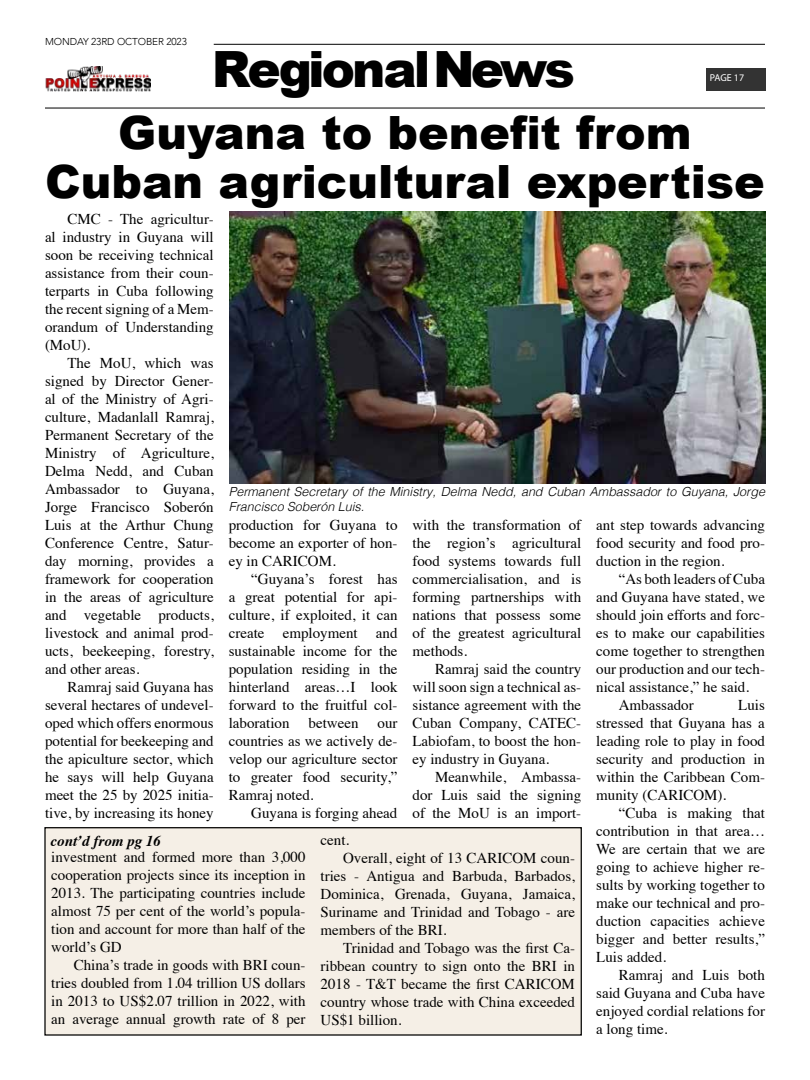
<style>
.page{position:relative;width:810px;height:1080px;background:#fff}
.page>*{position:absolute;margin:0;border:0;box-sizing:border-box;transform-origin:0 0}
.t1{font:900 50px "Arial";letter-spacing:-.06em;color:#000}
.t2{font:900 45.88px/48.8px "Arial";color:#000;text-align:center}
.t3{font:15px/18px "Times";color:#000;text-align:justify}
.t4{font:italic 700 15px "Times";color:#000}
.t5{font:italic 300 12.5px/15px "Helvetica";color:#000}
.t6{font:300 10px "Avenir";letter-spacing:-.01em;color:#000}
.t7{font:10px "Myriad Pro";letter-spacing:-.005em;color:#fff}
</style>
<div class="page">
<hr style="left:45px;top:107px;width:720px;height:2px;background:#333">
<hr style="left:214px;top:44px;width:551px;height:1px;background:#333">
<div style="left:706px;top:68px;width:60px;height:23px;background:#333"></div>
<img style="left:45px;top:66px;width:106px;height:25px">
<div style="left:45px;top:828px;width:536px;height:207px;background:#f5efe6"></div>
<div style="left:44px;top:827px;width:538px;height:209px;border:1px solid #000"></div>
<img style="left:229px;top:212px;width:537px;height:272px">
<p class="t6" style="left:45px;top:35px;width:143px">MONDAY 23RD OCTOBER 2023</p>
<h1 class="t1" style="left:212px;top:33px;width:365px">RegionalNews</h1>
<p class="t7" style="left:710px;top:72px;width:36px">PAGE 17</p>
<h2 class="t2" style="left:45px;top:107px;width:721px">Guyana to benefit from<br>Cuban agricultural expertise</h2>
<p class="t3" style="left:45px;top:208px;width:170px;text-indent:22px">CMC - The agricultur&shy;al industry in Guyana will soon be receiving technical assistance from their coun&shy;terparts in Cuba following the recent signing of a Mem&shy;orandum of Understanding (MoU).</p>
<p class="t3" style="left:45px;top:352px;width:170px;text-indent:22px">The MoU, which was signed by Director Gener&shy;al of the Ministry of Agri&shy;culture, Madanlall Ramraj, Permanent Secretary of the Ministry of Agriculture, Delma Nedd, and Cuban Ambassador to Guyana, Jorge Francisco Soberón Luis at the Arthur Chung Conference Centre, Satur&shy;day morning, provides a framework for cooperation in the areas of agriculture and vegetable products, livestock and animal prod&shy;ucts, beekeeping, forestry, and other areas.</p>
<p class="t3" style="left:45px;top:676px;width:170px;text-indent:22px">Ramraj said Guyana has several hectares of undevel&shy;oped which offers enormous potential for beekeeping and the apiculture sector, which he says will help Guyana meet the 25 by 2025 initia&shy;tive, by increasing its honey</p>
<p class="t5" style="left:229px;top:483px;width:538px">Permanent Secretary of the Ministry, Delma Nedd, and Cuban Ambassador to Guyana, Jorge<br>Francisco Soberón Luis.</p>
<p class="t3" style="left:229px;top:515px;width:170px">production for Guyana to become an exporter of hon&shy;ey in CARICOM.</p>
<p class="t3" style="left:229px;top:569px;width:170px;text-indent:22px">“Guyana’s forest has a great potential for api&shy;culture, if exploited, it can create employment and sustainable income for the population residing in the hinterland areas…I look forward to the fruitful col&shy;laboration</p>
<p class="t3" style="left:412px;top:515px;width:170px">with the transformation of the region’s agricultural food systems towards full commercialisation, and is forming partnerships with nations that possess some of the greatest agricultural methods.</p>
<p class="t3" style="left:412px;top:659px;width:170px;text-indent:22px">Ramraj said the country will soon sign a technical as&shy;sistance agreement with the Cuban Company, CATEC-Labiofam, to boost the hon&shy;ey industry in Guyana.</p>
<p class="t3" style="left:412px;top:767px;width:170px;text-indent:22px">Meanwhile, Ambassa&shy;dor Luis said the signing of the MoU is an import-</p>
<p class="t3" style="left:596px;top:515px;width:170px">ant step towards advancing food security and food pro&shy;duction in the region.</p>
<p class="t3" style="left:619px;top:569px;width:148px">“As both leaders of Cuba</p>
<p class="t3" style="left:596px;top:587px;width:170px">and Guyana have stated, we</p>
<p class="t3" style="left:596px;top:605px;width:170px">should join efforts and forc-</p>
<p class="t3" style="left:596px;top:623px;width:170px">es to make our capabilities</p>
<p class="t3" style="left:596px;top:641px;width:170px">come together to strengthen</p>
<p class="t3" style="left:596px;top:659px;width:170px">our production and our tech-</p>
<p class="t3" style="left:596px;top:677px;width:154px">nical assistance,” he said.</p>
<p class="t3" style="left:619px;top:695px;width:76px">Ambassador</p>
<p class="t3" style="left:596px;top:695px;width:170px;text-indent:142px">Luis stressed that Guyana has a leading role to play in food security and production in within the Caribbean Com&shy;munity (CARICOM).</p>
<p class="t3" style="left:596px;top:803px;width:170px;text-indent:22px">“Cuba is making that contribution in that area… We are certain that we are going to achieve higher re&shy;sults by working together to make our technical and pro&shy;duction capacities achieve bigger and better results,” Luis added.</p>
<p class="t3" style="left:596px;top:965px;width:170px;text-indent:22px">Ramraj and Luis both said Guyana and Cuba have enjoyed cordial relations for a long time.</p>
<p class="t3" style="left:309px;top:713px;width:51px">between</p>
<p class="t3" style="left:229px;top:713px;width:170px;text-indent:149px">our countries as we actively de&shy;velop our agriculture sector to greater food security,” Ramraj noted.</p>
<p class="t3" style="left:251px;top:803px;width:148px">Guyana is forging ahead</p>
<p class="t4" style="left:51px;top:827px;width:112px">cont’d from pg 16</p>
<p class="t3" style="left:321px;top:830px;width:30px">cent.</p>
<p class="t3" style="left:343px;top:848px;width:233px">Overall, eight of 13 CARICOM coun-</p>
<p class="t3" style="left:321px;top:866px;width:256px">tries - Antigua and Barbuda, Barbados,</p>
<p class="t3" style="left:321px;top:884px;width:256px">Dominica, Grenada, Guyana, Jamaica,</p>
<p class="t3" style="left:321px;top:902px;width:256px">Suriname and Trinidad and Tobago - are</p>
<p class="t3" style="left:321px;top:920px;width:127px">members of the BRI.</p>
<p class="t3" style="left:343px;top:938px;width:233px">Trinidad and Tobago was the first Ca-</p>
<p class="t3" style="left:321px;top:956px;width:256px">ribbean country to sign onto the BRI in</p>
<p class="t3" style="left:321px;top:974px;width:256px">2018 - T&amp;T became the first CARICOM</p>
<p class="t3" style="left:321px;top:992px;width:256px">country whose trade with China exceeded</p>
<p class="t3" style="left:321px;top:1010px;width:82px">US$1 billion.</p>
<p class="t3" style="left:51px;top:846px;width:256px">investment and formed more than 3,000 cooperation projects since its inception in 2013. The participating countries include almost 75 per cent of the world’s popula&shy;tion and account for more than half of the world’s GD</p>
<p class="t3" style="left:51px;top:954px;width:256px;text-indent:22px">China’s trade in goods with BRI coun&shy;tries doubled from 1.04 trillion US dollars in 2013 to US$2.07 trillion in 2022, with an average annual growth rate of 8 per</p>
</div>
